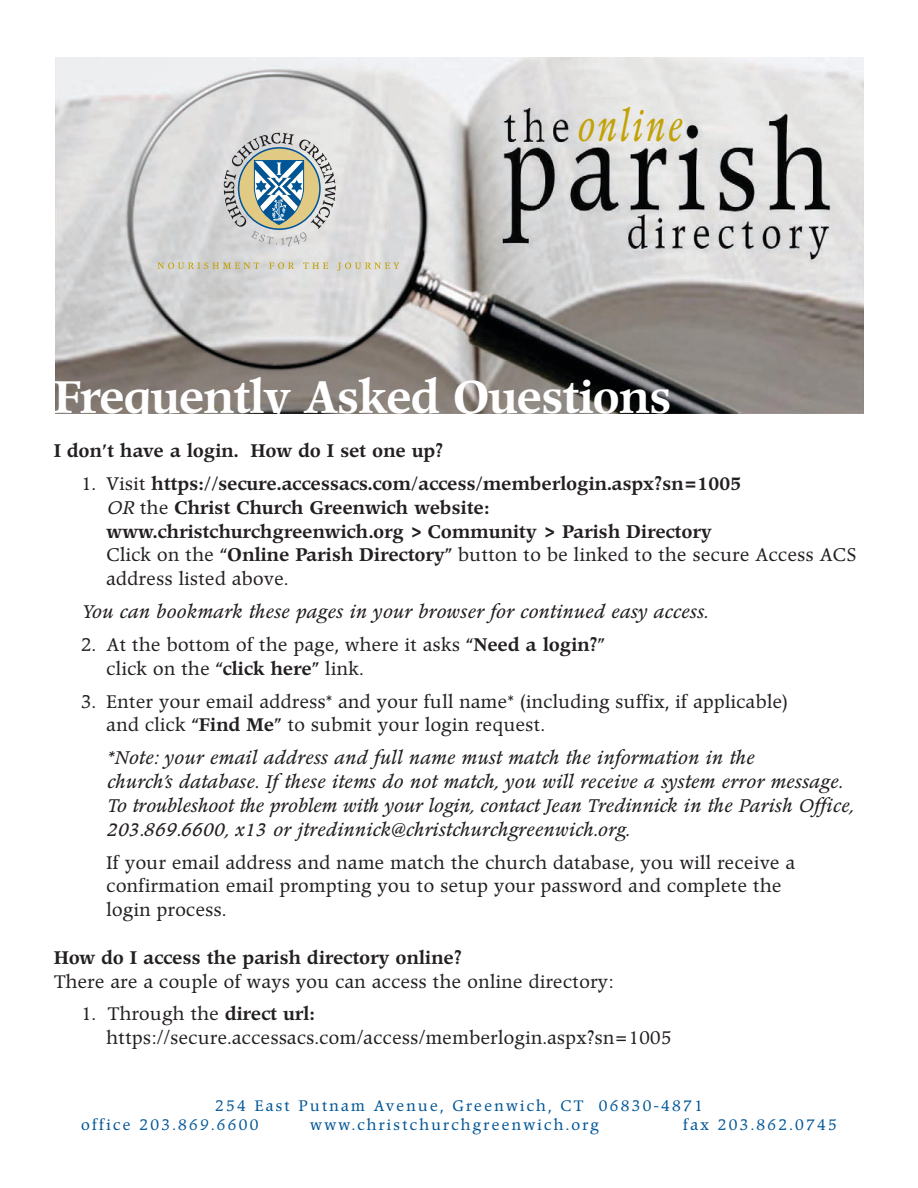
<style>
.page{position:relative;width:918px;height:1188px;background:#fff}
.page>*{position:absolute;margin:0;border:0;box-sizing:border-box;transform-origin:0 0}
.t1{font:500 45px "Poppl Pontifex BE";color:#fff}
.t2{font:italic 42px "Poppl Pontifex BE";letter-spacing:.1em;color:#c2a205;scale:.75 1}
.t3{font:18px/23.9px "Poppl Pontifex BE";letter-spacing:.025em;color:#231f20}
.t4{font:italic 18px/23.9px "Poppl Pontifex BE";letter-spacing:.025em;color:#231f20}
.t5{font:500 18px/23.9px "Poppl Pontifex BE";letter-spacing:.025em;color:#231f20}
.t6{font:15px/18.8px "Poppl Pontifex BE";letter-spacing:.15em;color:#005596}
.s1{font-weight:400}
.s2{font-weight:400;font-style:italic}
.s3{font-weight:500}
</style>
<div class="page">
<img style="left:56px;top:57px;width:808px;height:356px">
<svg style="left:158px;top:262px;width:101px;height:7px"></svg>
<svg style="left:269px;top:262px;width:25px;height:7px"></svg>
<svg style="left:303px;top:263px;width:25px;height:6px"></svg>
<svg style="left:337px;top:262px;width:62px;height:9px"></svg>
<svg style="left:224px;top:133px;width:112px;height:114px;background:#b2bab7"></svg>
<h2 class="t2" style="left:576px;top:107px;width:141px">online</h2>
<h1 class="t1" style="left:54px;top:378px;width:618px">Frequently Asked Questions</h1>
<p class="t5" style="left:54px;top:441px;width:391px">I don’t have a login. How do I set one up?</p>
<p class="t5" style="left:107px;top:473px;width:751px;text-indent:-26px"><span class="s1">1. Visit</span> https://secure.accessacs.com/access/memberlogin.aspx?sn=1005<br><span class="s2">OR</span> <span class="s1">the</span> Christ Church Greenwich website:<br>www.christchurchgreenwich.org &gt; Community &gt; Parish Directory<br><span class="s1">Click on the</span> “Online Parish Directory” <span class="s1">button to be linked to the secure Access ACS address listed above.</span></p>
<p class="t4" style="left:81px;top:601px;width:628px">You can bookmark these pages in your browser for continued easy access.</p>
<p class="t3" style="left:107px;top:635px;width:500px;text-indent:-26px">2. At the bottom of the page, where it asks <span class="s3">“Need a login?” </span>click on the <span class="s3">“click here”</span> link.</p>
<p class="t3" style="left:107px;top:691px;width:683px;text-indent:-26px">3. Enter your email address* and your full name* (including suffix, if applicable) and click <span class="s3">“Find Me”</span> to submit your login request.</p>
<p class="t4" style="left:106px;top:747px;width:748px">*Note: your email address and full name must match the information in the<br>church’s database. If these items do not match, you will receive a system error message.<br>To troubleshoot the problem with your login, contact Jean Tredinnick in the Parish Office, 203.869.6600, x13 or jtredinnick@christchurchgreenwich.org.</p>
<p class="t3" style="left:107px;top:852px;width:690px">If your email address and name match the church database, you will receive a confirmation email prompting you to setup your password and complete the login process.</p>
<p class="t5" style="left:54px;top:947px;width:409px">How do I access the parish directory online?</p>
<p class="t3" style="left:54px;top:971px;width:561px">There are a couple of ways you can access the online directory:</p>
<p class="t3" style="left:107px;top:1004px;width:567px;text-indent:-26px">1. Through the <span class="s3">direct url: </span>https://secure.accessacs.com/access/memberlogin.aspx?sn=1005</p>
<p class="t6" style="left:81px;top:1098px;width:623px;text-indent:134px">254 East Putnam Avenue, Greenwich, CT 06830-4871 office 203.869.6600</p>
<p class="t6" style="left:310px;top:1117px;width:290px">www.christchurchgreenwich.org</p>
<p class="t6" style="left:683px;top:1117px;width:155px">fax 203.862.0745</p>
</div>
